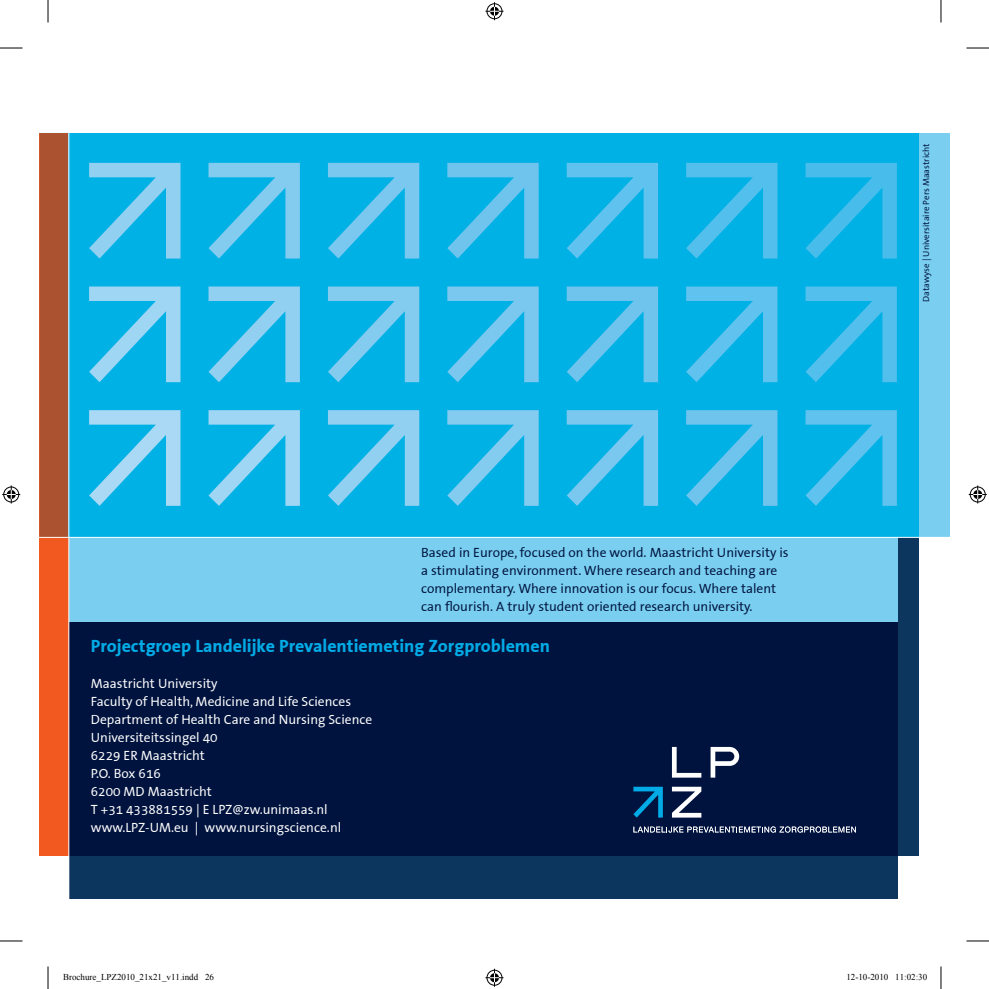
<style>
.page{position:relative;width:989px;height:989px;background:#fff}
.page>*{position:absolute;margin:0;border:0;box-sizing:border-box;transform-origin:0 0}
.t1{font:700 18px "The Sans Correspondence";color:#00abe6}
.t2{font:13.5px/18px "The Sans Correspondence";color:#fff}
.t3{font:13.5px/18px "The Sans Correspondence";color:#00133e}
.t4{font:9px "Times New Roman";color:#000}
.t5{font:9px "The Sans Correspondence";color:#00133e}
</style>
<div class="page">
<div style="left:69px;top:537px;width:850px;height:361px;background:#0c365e"></div>
<div style="left:69px;top:622px;width:829px;height:234px;background:#00133e"></div>
<svg style="left:633px;top:787px;width:30px;height:31px"></svg>
<svg style="left:672px;top:787px;width:29px;height:31px"></svg>
<svg style="left:672px;top:747px;width:29px;height:31px"></svg>
<svg style="left:711px;top:747px;width:28px;height:31px"></svg>
<svg style="left:633px;top:826px;width:223px;height:6px"></svg>
<div style="left:61px;top:537px;width:837px;height:85px;background:#7acff1"></div>
<div style="left:40px;top:133px;width:29px;height:723px;background:#f15921"></div>
<div style="left:40px;top:133px;width:28px;height:404px;background:#ab5330"></div>
<div style="left:898px;top:133px;width:51px;height:404px;background:#7acff1"></div>
<div style="left:898px;top:856px;width:51px;height:93px;background:#fff"></div>
<div style="left:69px;top:133px;width:850px;height:404px;background:#00b1e6"></div>
<svg style="left:89px;top:410px;width:91px;height:96px"></svg>
<svg style="left:209px;top:410px;width:91px;height:96px"></svg>
<svg style="left:89px;top:286px;width:91px;height:96px"></svg>
<svg style="left:328px;top:410px;width:91px;height:96px"></svg>
<svg style="left:209px;top:286px;width:91px;height:96px"></svg>
<svg style="left:89px;top:163px;width:91px;height:96px"></svg>
<svg style="left:567px;top:410px;width:91px;height:96px"></svg>
<svg style="left:447px;top:286px;width:92px;height:96px"></svg>
<svg style="left:328px;top:163px;width:91px;height:96px"></svg>
<svg style="left:805px;top:410px;width:92px;height:96px"></svg>
<svg style="left:686px;top:286px;width:91px;height:96px"></svg>
<svg style="left:567px;top:163px;width:91px;height:96px"></svg>
<svg style="left:805px;top:163px;width:92px;height:96px"></svg>
<svg style="left:447px;top:410px;width:92px;height:96px"></svg>
<svg style="left:328px;top:286px;width:91px;height:96px"></svg>
<svg style="left:209px;top:163px;width:91px;height:96px"></svg>
<svg style="left:686px;top:410px;width:91px;height:96px"></svg>
<svg style="left:567px;top:286px;width:91px;height:96px"></svg>
<svg style="left:447px;top:163px;width:92px;height:96px"></svg>
<svg style="left:805px;top:286px;width:92px;height:96px"></svg>
<svg style="left:686px;top:163px;width:91px;height:96px"></svg>
<hr style="left:68px;top:96px;width:1px;height:853px;background:#fff">
<hr style="left:40px;top:537px;width:909px;height:1px;background:#fff">
<svg style="left:0;top:48px;width:22px;height:1px"></svg>
<svg style="left:966px;top:48px;width:23px;height:1px"></svg>
<svg style="left:0;top:941px;width:22px;height:1px"></svg>
<svg style="left:966px;top:941px;width:23px;height:1px"></svg>
<svg style="left:48px;top:0;width:1px;height:22px"></svg>
<svg style="left:48px;top:966px;width:1px;height:23px"></svg>
<svg style="left:941px;top:0;width:1px;height:22px"></svg>
<svg style="left:941px;top:966px;width:1px;height:23px"></svg>
<svg style="left:485px;top:2px;width:18px;height:18px"></svg>
<svg style="left:485px;top:969px;width:18px;height:18px"></svg>
<svg style="left:2px;top:485px;width:18px;height:18px"></svg>
<svg style="left:969px;top:485px;width:18px;height:18px"></svg>
<p class="t3" style="left:421px;top:544px;width:369px">Based in Europe, focused on the world. Maastricht University is a stimulating environment. Where research and teaching are complementary. Where innovation is our focus. Where talent can flourish. A truly student oriented research university.</p>
<h1 class="t1" style="left:91px;top:636px;width:461px">Projectgroep Landelijke Prevalentiemeting Zorgproblemen</h1>
<p class="t2" style="left:91px;top:675px;width:283px">Maastricht University<br>Faculty of Health, Medicine and Life Sciences<br>Department of Health Care and Nursing Science<br>Universiteitssingel 40<br>6229 ER Maastricht<br>P.O. Box 616<br>6200 MD Maastricht<br>T +31 433881559 | E LPZ@zw.unimaas.nl www.LPZ-UM.eu | www.nursingscience.nl</p>
<p class="t5" style="left:921px;top:302px;width:160px;rotate:-90deg">Datawyse | Universitaire Pers Maastricht</p>
<p class="t4" style="left:63px;top:971px;width:152px">Brochure_LPZ2010_21x21_v11.indd 26</p>
<p class="t4" style="left:846px;top:971px;width:82px">12-10-2010 11:02:30</p>
</div>
